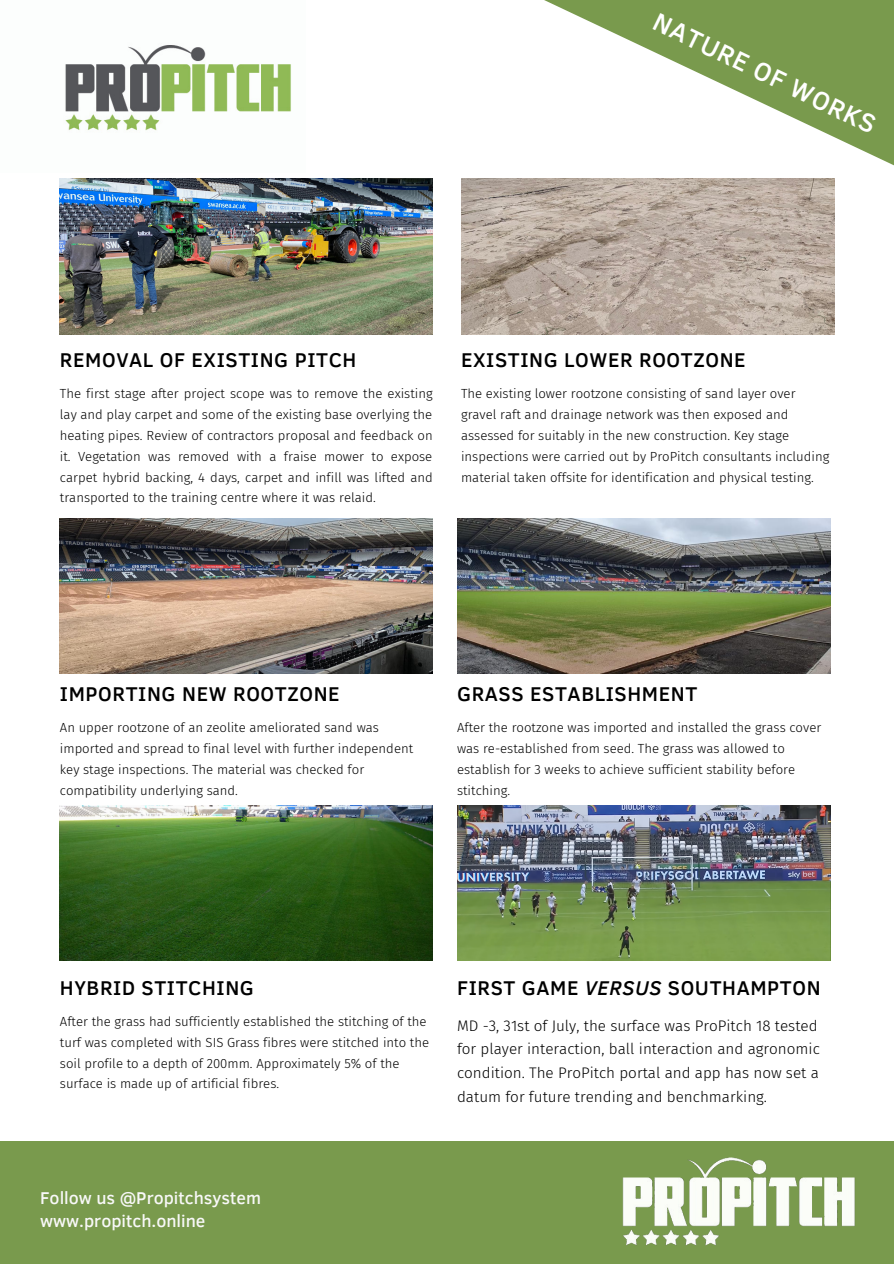
<style>
.page{position:relative;width:894px;height:1264px;background:#fff}
.page>*{position:absolute;margin:0;border:0;box-sizing:border-box;transform-origin:0 0}
.t1{font:500 26.25px "Clear Sans";color:#fff}
.t2{font:500 20.4px "Clear Sans";letter-spacing:.03em;color:#000}
.t3{font:500 17.55px "Clear Sans";color:#f8f8f8}
.t4{font:300 15.3px/23.7px "Fira Sans";color:#000}
.t5{font:300 13.2px/20.9px "Fira Sans";color:#000}
.s1{font-style:italic}
</style>
<div class="page">
<img style="left:60px;top:179px;width:373px;height:155px">
<img style="left:60px;top:518px;width:373px;height:155px">
<img style="left:457px;top:518px;width:372px;height:155px">
<img style="left:461px;top:179px;width:372px;height:155px">
<img style="left:65px;top:45px;width:226px;height:86px">
<img style="left:60px;top:805px;width:373px;height:155px">
<img style="left:457px;top:805px;width:372px;height:155px">
<svg style="left:479px;top:0;width:414px;height:224px"></svg>
<div style="left:0;top:1140px;width:893px;height:123px;background:#799a4d"></div>
<img style="left:554px;top:1140px;width:339px;height:106px">
<p class="t1" style="left:663px;top:2px;width:246px;rotate:26deg">NATURE OF WORKS</p>
<p class="t2" style="left:60px;top:345px;width:298px">REMOVAL OF EXISTING PITCH</p>
<p class="t5" style="left:60px;top:383px;width:374px;text-align:justify">The first stage after project scope was to remove the existing lay and play carpet and some of the existing base overlying the heating pipes. Review of contractors proposal and feedback on it. Vegetation was removed with a fraise mower to expose carpet hybrid backing, 4 days, carpet and infill was lifted and transported to the training centre where it was relaid.</p>
<p class="t2" style="left:461px;top:345px;width:286px">EXISTING LOWER ROOTZONE</p>
<p class="t5" style="left:461px;top:383px;width:370px">The existing lower rootzone consisting of sand layer over gravel raft and drainage network was then exposed and assessed for suitably in the new construction. Key stage inspections were carried out by ProPitch consultants including material taken offsite for identification and physical testing.</p>
<p class="t2" style="left:60px;top:679px;width:281px">IMPORTING NEW ROOTZONE</p>
<p class="t5" style="left:60px;top:717px;width:355px">An upper rootzone of an zeolite ameliorated sand was imported and spread to final level with further independent key stage inspections. The material was checked for compatibility underlying sand.</p>
<p class="t2" style="left:457px;top:679px;width:242px">GRASS ESTABLISHMENT</p>
<p class="t5" style="left:457px;top:717px;width:365px">After the rootzone was imported and installed the grass cover was re-established from seed. The grass was allowed to establish for 3 weeks to achieve sufficient stability before stitching.</p>
<p class="t2" style="left:60px;top:972px;width:195px">HYBRID STITCHING</p>
<p class="t5" style="left:60px;top:1011px;width:370px">After the grass had sufficiently established the stitching of the turf was completed with SIS Grass fibres were stitched into the soil profile to a depth of 200mm. Approximately 5% of the surface is made up of artificial fibres.</p>
<p class="t2" style="left:457px;top:973px;width:365px">FIRST GAME <span class="s1">VERSUS</span> SOUTHAMPTON</p>
<p class="t4" style="left:457px;top:1013px;width:364px">MD -3, 31st of July, the surface was ProPitch 18 tested for player interaction, ball interaction and agronomic condition. The ProPitch portal and app has now set a datum for future trending and benchmarking.</p>
<p class="t3" style="left:40px;top:1185px;width:222px">Follow us @Propitchsystem</p>
<p class="t3" style="left:40px;top:1207px;width:167px">www.propitch.online</p>
</div>
